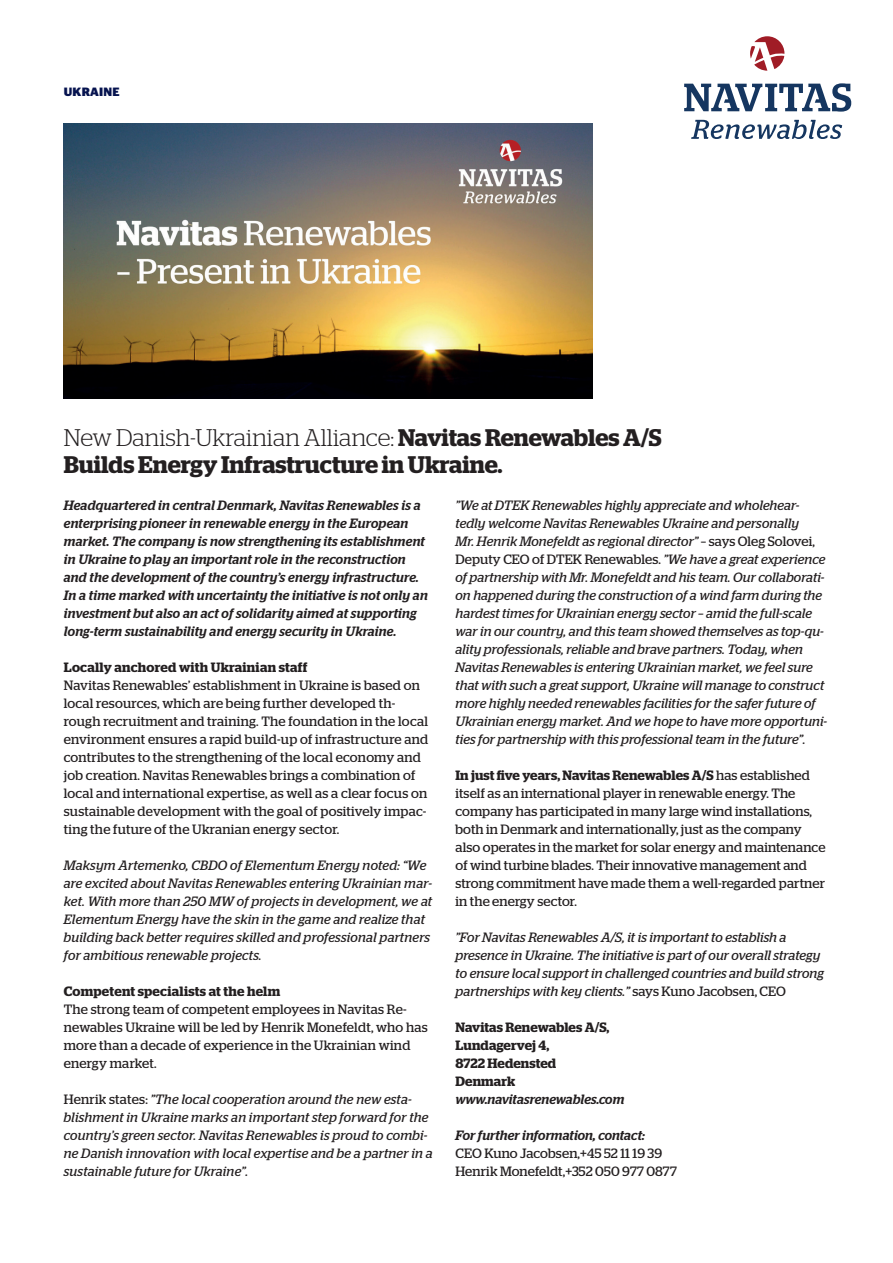
<style>
.page{position:relative;width:893px;height:1263px;background:#fff}
.page>*{position:absolute;margin:0;border:0;box-sizing:border-box;transform-origin:0 0}
.t1{font:600 24px/27px "Stag";color:#231f20}
.t2{font:italic 13.5px/18px "Stag";letter-spacing:.01em;color:#231f20}
.t3{font:13.5px/18px "Stag";letter-spacing:.01em;color:#231f20}
.t4{font:italic 500 13.5px/18px "Stag";letter-spacing:.015em;color:#231f20}
.t5{font:600 13.5px/18px "Stag";letter-spacing:.01em;color:#231f20}
.t6{font:700 12px "Stag Sans";letter-spacing:.02em;color:#06134f}
.s1{font-weight:300}
.s2{font-style:normal}
.s3{font-weight:600}
</style>
<div class="page">
<img style="left:64px;top:123px;width:528px;height:275px">
<svg style="left:750px;top:36px;width:34px;height:35px"></svg>
<svg style="left:684px;top:83px;width:167px;height:29px"></svg>
<svg style="left:691px;top:120px;width:151px;height:19px"></svg>
<p class="t6" style="left:64px;top:85px;width:57px">UKRAINE</p>
<h1 class="t1" style="left:64px;top:423px;width:599px"><span class="s1">New Danish-Ukrainian Alliance:</span> Navitas Renewables A/S<br>Builds Energy Infrastructure in Ukraine.</h1>
<p class="t4" style="left:64px;top:497px;width:366px">Headquartered in central Denmark, Navitas Renewables is a enterprising pioneer in renewable energy in the European market. The company is now strengthening its establishment in Ukraine to play an important role in the reconstruction and the development of the country’s energy infrastructure.<br>In a time marked with uncertainty the initiative is not only an investment but also an act of solidarity aimed at supporting long-term sustainability and energy security in Ukraine.</p>
<p class="t5" style="left:64px;top:659px;width:245px">Locally anchored with Ukrainian staff</p>
<p class="t3" style="left:64px;top:677px;width:366px">Navitas Renewables’ establishment in Ukraine is based on local resources, which are being further developed th&shy;rough recruitment and training. The foundation in the local environment ensures a rapid build-up of infrastructure and contributes to the strengthening of the local economy and job creation. Navitas Renewables brings a combination of local and international expertise, as well as a clear focus on sustainable development with the goal of positively impac&shy;ting the future of the Ukranian energy sector.</p>
<p class="t2" style="left:64px;top:856px;width:370px">Maksym Artemenko, CBDO of Elementum Energy noted: “We are excited about Navitas Renewables entering Ukrainian mar&shy;ket. With more than 250 MW of projects in development, we at Elementum Energy have the skin in the game and realize that building back better requires skilled and professional partners for ambitious renewable projects.</p>
<p class="t5" style="left:64px;top:983px;width:218px">Competent specialists at the helm</p>
<p class="t3" style="left:64px;top:1000px;width:366px">The strong team of competent employees in Navitas Re&shy;newables Ukraine will be led by Henrik Monefeldt, who has more than a decade of experience in the Ukrainian wind energy market.</p>
<p class="t2" style="left:64px;top:1090px;width:370px"><span class="s2">Henrik states:</span> ”The local cooperation around the new esta&shy;blishment in Ukraine marks an important step forward for the country’s green sector. Navitas Renewables is proud to combi&shy;ne Danish innovation with local expertise and be a partner in a sustainable future for Ukraine”.</p>
<p class="t2" style="left:455px;top:496px;width:373px">”We at DTEK Renewables highly appreciate and wholehear&shy;tedly welcome Navitas Renewables Ukraine and personally<br>Mr. Henrik Monefeldt as regional director” <span class="s2">– says Oleg Solovei, Deputy CEO of DTEK Renewables.</span> ”We have a great experience of partnership with Mr. Monefeldt and his team. Our collaborati&shy;on happened during the construction of a wind farm during the hardest times for Ukrainian energy sector – amid the full-scale war in our country, and this team showed themselves as top-qu&shy;ality professionals, reliable and brave partners. Today, when Navitas Renewables is entering Ukrainian market, we feel sure that with such a great support, Ukraine will manage to construct more highly needed renewables facilities for the safer future of Ukrainian energy market. And we hope to have more opportuni&shy;ties for partnership with this professional team in the future”.</p>
<p class="t3" style="left:455px;top:766px;width:371px"><span class="s3">In just five years, Navitas Renewables A/S</span> has established itself as an international player in renewable energy. The company has participated in many large wind installations, both in Denmark and internationally, just as the company also operates in the market for solar energy and maintenance of wind turbine blades. Their innovative management and strong commitment have made them a well-regarded partner in the energy sector.</p>
<p class="t2" style="left:455px;top:928px;width:370px">”For Navitas Renewables A/S, it is important to establish a presence in Ukraine. The initiative is part of our overall strategy to ensure local support in challenged countries and build strong partnerships with key clients.” <span class="s2">says Kuno Jacobsen, CEO</span></p>
<p class="t5" style="left:455px;top:1018px;width:155px">Navitas Renewables A/S,<br>Lundagervej 4,<br>8722 Hedensted<br>Denmark</p>
<p class="t4" style="left:455px;top:1090px;width:170px">www.navitasrenewables.com</p>
<p class="t4" style="left:455px;top:1126px;width:191px">For further information, contact:</p>
<p class="t3" style="left:455px;top:1144px;width:223px">CEO Kuno Jacobsen,+45 52 11 19 39<br>Henrik Monefeldt,+352 050 977 0877</p>
</div>
